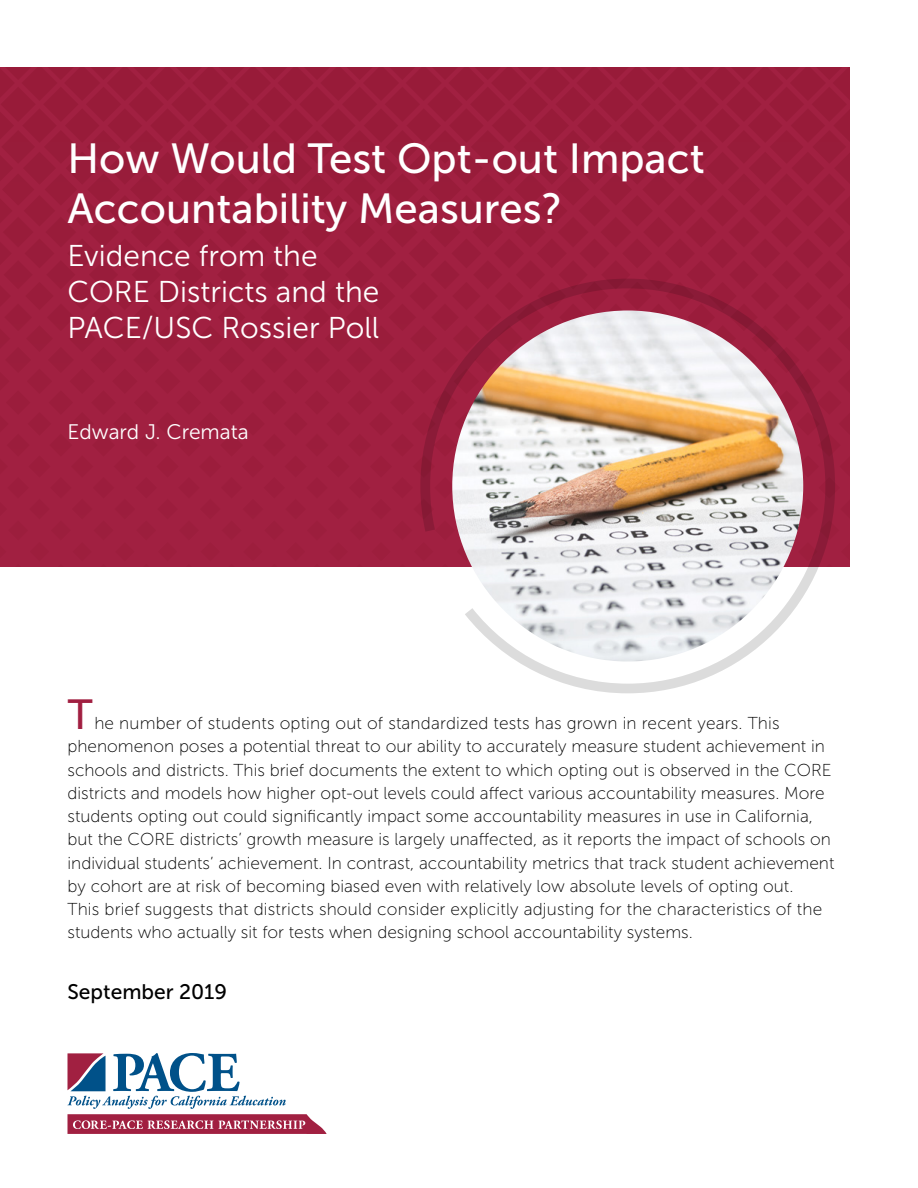
<style>
.page{position:relative;width:918px;height:1188px;background:#fff}
.page>*{position:absolute;margin:0;border:0;box-sizing:border-box;transform-origin:0 0}
.Title_with_Subtitle{font:42px/49.5px "Museo Sans 500";color:#fff}
.t1{font:42px "Museo Sans 500";color:#a11f41}
.t2{font:30px/36px "Museo Sans 300";color:#fff}
.Authors{font:21px "Museo Sans 300";color:#fff}
.Date{font:21px "Museo Sans 500";color:#000}
.Body_No_Indent{font:17.25px/23.2px "Museo Sans 100";color:#000}
</style>
<div class="page">
<div style="left:0;top:68px;width:850px;height:499px;background:#9f1f3f"></div>
<svg style="left:420px;top:279px;width:415px;height:414px"></svg>
<img style="left:452px;top:310px;width:351px;height:352px;border-radius:176px">
<svg style="left:67px;top:1053px;width:260px;height:81px"></svg>
<p class="Title_with_Subtitle" style="left:68px;top:134px;width:639px">How Would Test Opt-out Impact<br>Accountability Measures?</p>
<p class="t2" style="left:68px;top:237px;width:314px">Evidence from the<br>CORE Districts and the<br>PACE/USC Rossier Poll</p>
<p class="Authors" style="left:68px;top:420px;width:183px">Edward J. Cremata</p>
<p class="t1" style="left:68px;top:692px;width:26px">T</p>
<p class="Body_No_Indent" style="left:68px;top:712px;width:766px;text-indent:27px">he number of students opting out of standardized tests has grown in recent years. This phenomenon poses a potential threat to our ability to accurately measure student achievement in schools and districts. This brief documents the extent to which opting out is observed in the CORE</p>
<p class="Body_No_Indent" style="left:68px;top:781px;width:768px">districts and models how higher opt-out levels could affect various accountability measures. More students opting out could significantly impact some accountability measures in use in California, but the CORE districts’ growth measure is largely unaffected, as it reports the impact of schools on individual students’ achievement. In contrast, accountability metrics that track student achievement by cohort are at risk of becoming biased even with relatively low absolute levels of opting out.<br>This brief suggests that districts should consider explicitly adjusting for the characteristics of the students who actually sit for tests when designing school accountability systems.</p>
<p class="Date" style="left:68px;top:980px;width:161px">September 2019</p>
</div>
